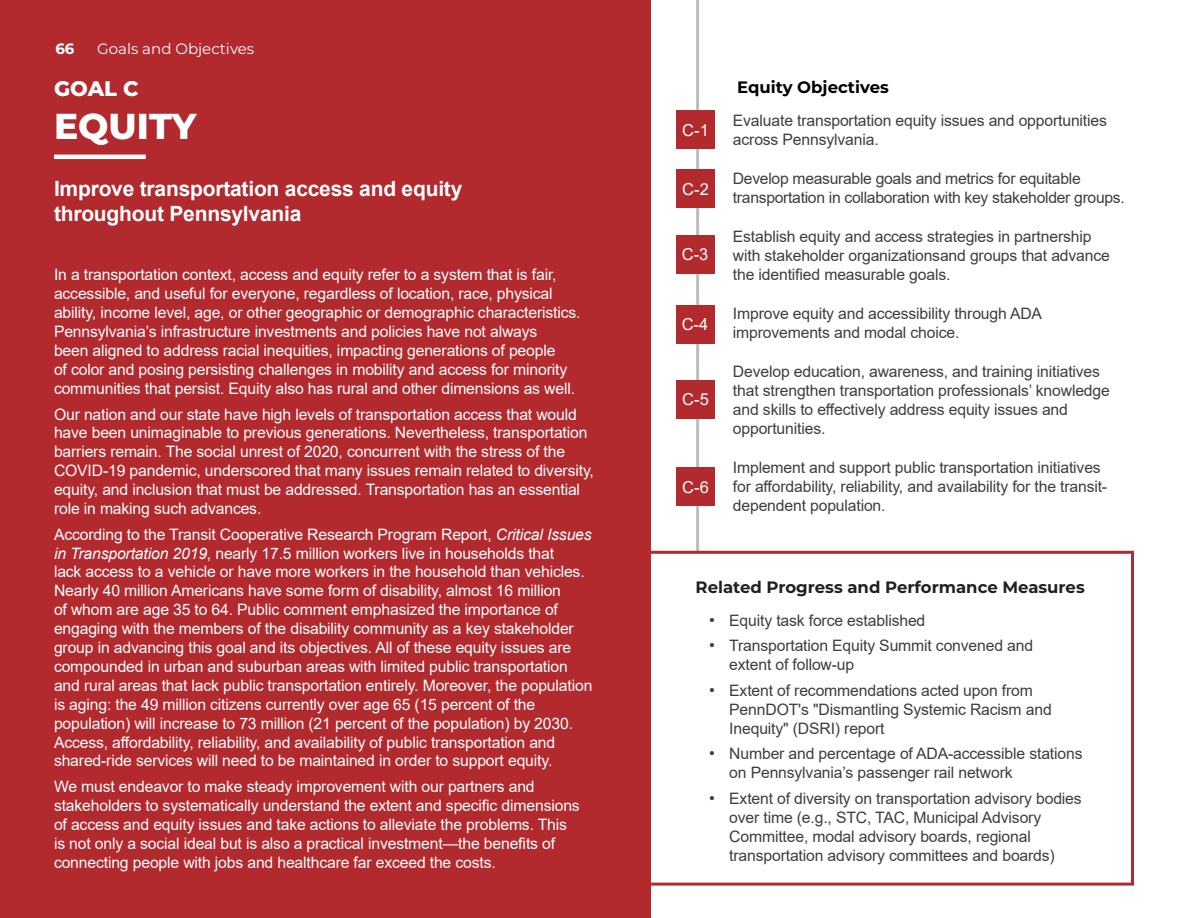
<style>
.page{position:relative;width:1188px;height:918px;background:#fff}
.page>*{position:absolute;margin:0;border:0;box-sizing:border-box;transform-origin:0 0}
.Heading_2{font:800 36px "Montserrat";color:#fff}
.Goal_statement{font:700 21px/25.2px "Arial";letter-spacing:-.01em;color:#fff}
.Heading_2-2{font:800 21px "Montserrat";color:#fff}
.Progress_and_Perform{font:700 16.5px "Montserrat";color:#231f20}
.body_text{font:16.5px "Arial";color:#fff}
.Objectives_heading{font:700 16.5px "Montserrat";color:#000001}
.body_text-2{font:15.75px/18.9px "Arial";letter-spacing:-.01em;color:#fff}
.objectives_update{font:15.75px/18.9px "Arial";letter-spacing:-.01em;color:#3e3e3f}
.Heading_2-3{font:15px "Montserrat";color:#fff}
.t1{font:700 15px "Montserrat";color:#fff}
.s1{font-style:italic}
.s2{font-size:16.5px}
</style>
<div class="page">
<hr style="left:696px;top:0;width:3px;height:584px;background:#bcbdc0">
<div style="left:580px;top:551px;width:554px;height:335px;background:#fff;border:3px solid #b2292e"></div>
<div style="left:0;top:0;width:650px;height:918px;background:#b2292e"></div>
<hr style="left:54px;top:155px;width:92px;height:4px;background:#fff">
<div style="left:676px;top:110px;width:39px;height:39px;background:#b2292e"></div>
<div style="left:676px;top:235px;width:39px;height:39px;background:#b2292e"></div>
<div style="left:676px;top:169px;width:39px;height:39px;background:#b2292e"></div>
<div style="left:676px;top:305px;width:38px;height:39px;background:#b2292e"></div>
<div style="left:676px;top:380px;width:39px;height:39px;background:#b2292e"></div>
<div style="left:676px;top:467px;width:39px;height:39px;background:#b2292e"></div>
<p class="t1" style="left:55px;top:38px;width:21px">66</p>
<p class="Heading_2-3" style="left:97px;top:38px;width:159px">Goals and Objectives</p>
<p class="Objectives_heading" style="left:737px;top:75px;width:153px">Equity Objectives</p>
<p class="Heading_2-2" style="left:54px;top:73px;width:86px">GOAL C</p>
<p class="Heading_2" style="left:54px;top:100px;width:144px">EQUITY</p>
<p class="objectives_update" style="left:733px;top:111px;width:376px">Evaluate transportation equity issues and opportunities across Pennsylvania.</p>
<p class="objectives_update" style="left:733px;top:169px;width:393px">Develop measurable goals and metrics for equitable transportation in collaboration with key stakeholder groups.</p>
<p class="objectives_update" style="left:733px;top:227px;width:379px">Establish equity and access strategies in partnership with stakeholder organizationsand groups that advance the identified measurable goals.</p>
<p class="objectives_update" style="left:733px;top:304px;width:311px">Improve equity and accessibility through ADA improvements and modal choice.</p>
<p class="objectives_update" style="left:733px;top:362px;width:378px">Develop education, awareness, and training initiatives that strengthen transportation professionals’ knowledge and skills to effectively address equity issues and opportunities.</p>
<p class="objectives_update" style="left:733px;top:458px;width:376px">Implement and support public transportation initiatives for affordability, reliability, and availability for the transit&shy;dependent population.</p>
<p class="body_text" style="left:682px;top:119px;width:28px">C-1</p>
<p class="Goal_statement" style="left:54px;top:177px;width:410px">Improve transportation access and equity throughout Pennsylvania</p>
<p class="body_text" style="left:682px;top:177px;width:28px">C-2</p>
<p class="body_text" style="left:682px;top:243px;width:28px">C-3</p>
<p class="body_text-2" style="left:54px;top:265px;width:528px">In a transportation context, access and equity refer to a system that is fair, accessible, and useful for everyone, regardless of location, race, physical ability, income level, age, or other geographic or demographic characteristics.<br>Pennsylvania’s infrastructure investments and policies have not always<br>been aligned to address racial inequities, impacting generations of people<br>of color and posing persisting challenges in mobility and access for minority communities that persist. Equity also has rural and other dimensions as well.</p>
<p class="body_text-2" style="left:54px;top:404px;width:541px">Our nation and our state have high levels of transportation access that would have been unimaginable to previous generations. Nevertheless, transportation barriers remain. The social unrest of 2020, concurrent with the stress of the COVID-19 pandemic, underscored that many issues remain related to diversity, equity, and inclusion that must be addressed. Transportation has an essential role in making such advances.</p>
<p class="body_text-2" style="left:54px;top:525px;width:540px">According to the Transit Cooperative Research Program Report, <span class="s1">Critical Issues in Transportation 2019</span>, nearly 17.5 million workers live in households that<br>lack access to a vehicle or have more workers in the household than vehicles.<br>Nearly 40 million Americans have some form of disability, almost 16 million<br>of whom are age 35 to 64. Public comment emphasized the importance of engaging with the members of the disability community as a key stakeholder group in advancing this goal and its objectives. All of these equity issues are compounded in urban and suburban areas with limited public transportation and rural areas that lack public transportation entirely. Moreover, the population is aging: the 49 million citizens currently over age 65 (15 percent of the population) will increase to 73 million (21 percent of the population) by 2030.<br>Access, affordability, reliability, and availability of public transportation and shared-ride services will need to be maintained in order to support equity.</p>
<p class="body_text-2" style="left:54px;top:777px;width:527px">We must endeavor to make steady improvement with our partners and stakeholders to systematically understand the extent and specific dimensions of access and equity issues and take actions to alleviate the problems. This is not only a social ideal but is also a practical investment—the benefits of connecting people with jobs and healthcare far exceed the costs.</p>
<p class="body_text" style="left:682px;top:313px;width:28px">C-4</p>
<p class="body_text" style="left:682px;top:388px;width:28px">C-5</p>
<p class="body_text" style="left:682px;top:475px;width:28px">C-6</p>
<p class="Progress_and_Perform" style="left:696px;top:576px;width:391px">Related Progress and Performance Measures</p>
<p class="objectives_update" style="left:709px;top:611px;width:218px"><span class="s2">•</span> Equity task force established</p>
<p class="objectives_update" style="left:729px;top:636px;width:305px;text-indent:-20px"><span class="s2">•</span> Transportation Equity Summit convened and extent of follow-up</p>
<p class="objectives_update" style="left:729px;top:681px;width:324px;text-indent:-20px"><span class="s2">•</span> Extent of recommendations acted upon from<br>PennDOT's "Dismantling Systemic Racism and<br>Inequity" (DSRI) report</p>
<p class="objectives_update" style="left:729px;top:744px;width:355px;text-indent:-20px"><span class="s2">•</span> Number and percentage of ADA-accessible stations on Pennsylvania’s passenger rail network</p>
<p class="objectives_update" style="left:729px;top:789px;width:354px;text-indent:-20px"><span class="s2">•</span> Extent of diversity on transportation advisory bodies over time (e.g., STC, TAC, Municipal Advisory Committee, modal advisory boards, regional transportation advisory committees and boards)</p>
</div>
